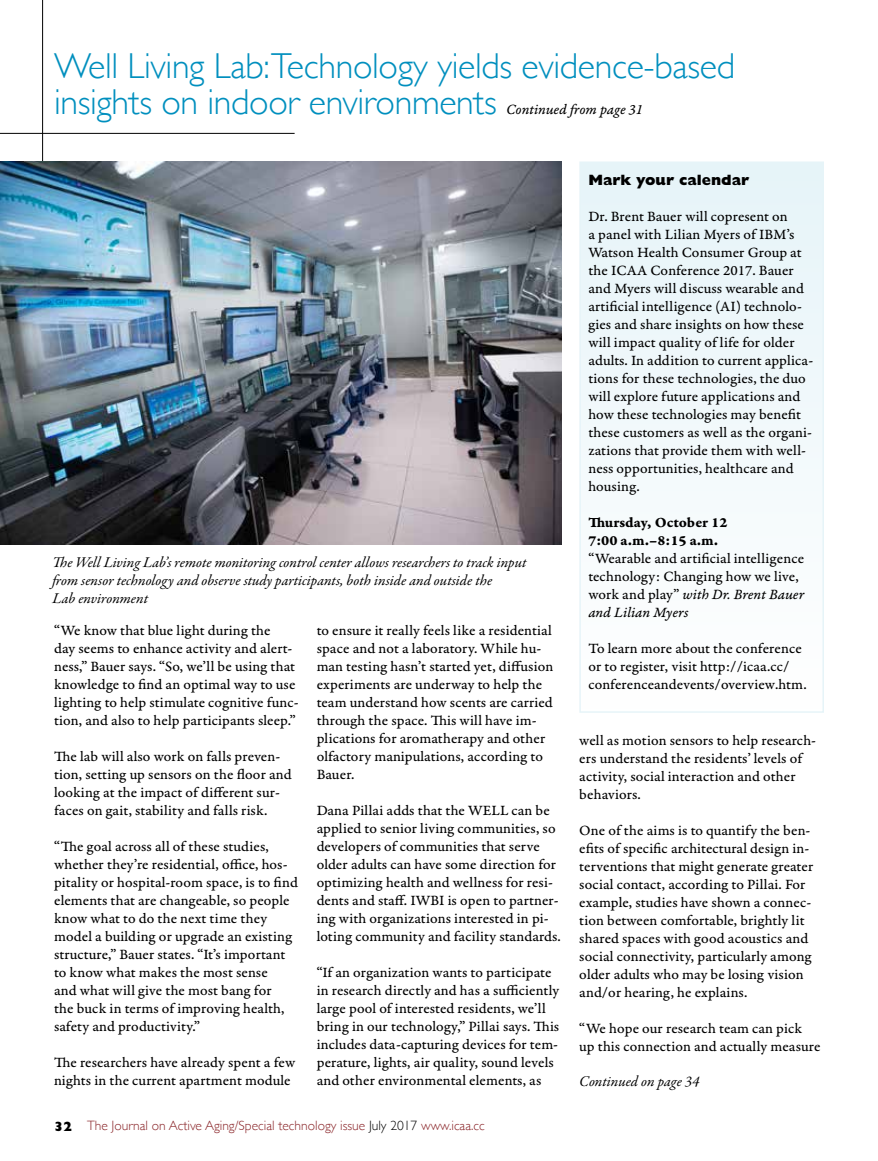
<style>
.page{position:relative;width:878px;height:1161px;background:#fff}
.page>*{position:absolute;margin:0;border:0;box-sizing:border-box;transform-origin:0 0}
.t1{font:300 36px/36px "Gill Sans";letter-spacing:-.01em;color:#008fbe}
.t2{font:15px/18px "Garamond Premr Pro Capt";letter-spacing:.005em;color:#000}
.t3{font:italic 15px/18px "Garamond Premr Pro";letter-spacing:-.005em;color:#000}
.t4{font:15px/18px "Garamond Premr Pro It Capt";color:#000}
.t5{font:15px/18px "Garamond Premr Pro Bd Capt";color:#000}
.t6{font:800 15px "Gill Sans";color:#000}
.t7{font:300 13.5px "Gill Sans";color:#8a2529}
.s1{font-weight:800;color:#000}
.s2{color:#000}
.s3{font-family:"Garamond Premr Pro Capt"}
</style>
<div class="page">
<hr style="left:0;top:133px;width:294px;height:1px;background:#000">
<hr style="left:42px;top:0;width:1px;height:163px;background:#000">
<div style="left:580px;top:162px;width:243px;height:550px;background:#f2f9fb"></div>
<img style="left:0;top:161px;width:561px;height:384px">
<h1 class="t1" style="left:54px;top:46px;width:682px">Well Living Lab:Technology yields evidence-based insights on indoor environments</h1>
<p class="t4" style="left:506px;top:101px;width:138px">Continued from page 31</p>
<p class="t3" style="left:53px;top:554px;width:475px">The Well Living Lab’s remote monitoring control center allows researchers to track input from sensor technology and observe study participants, both inside and outside the<br>Lab environment</p>
<p class="t2" style="left:54px;top:622px;width:246px">“We know that blue light during the<br>day seems to enhance activity and alert&shy;ness,” Bauer says. “So, we’ll be using that knowledge to find an optimal way to use lighting to help stimulate cognitive func&shy;tion, and also to help participants sleep.”</p>
<p class="t2" style="left:54px;top:748px;width:239px">The lab will also work on falls preven&shy;tion, setting up sensors on the floor and looking at the impact of different sur&shy;faces on gait, stability and falls risk.</p>
<p class="t2" style="left:54px;top:838px;width:245px">“The goal across all of these studies, whether they’re residential, office, hos&shy;pitality or hospital-room space, is to find elements that are changeable, so people know what to do the next time they model a building or upgrade an existing structure,” Bauer states. “It’s important to know what makes the most sense<br>and what will give the most bang for<br>the buck in terms of improving health, safety and productivity.”</p>
<p class="t2" style="left:54px;top:1054px;width:243px">The researchers have already spent a few nights in the current apartment module</p>
<p class="t2" style="left:317px;top:622px;width:238px">to ensure it really feels like a residential space and not a laboratory. While hu&shy;man testing hasn’t started yet, diffusion experiments are underway to help the team understand how scents are carried through the space. This will have im&shy;plications for aromatherapy and other olfactory manipulations, according to Bauer.</p>
<p class="t2" style="left:317px;top:802px;width:246px">Dana Pillai adds that the WELL can be applied to senior living communities, so developers of communities that serve older adults can have some direction for optimizing health and wellness for resi&shy;dents and staff. IWBI is open to partner&shy;ing with organizations interested in pi&shy;loting community and facility standards.</p>
<p class="t2" style="left:317px;top:964px;width:244px">“If an organization wants to participate in research directly and has a sufficiently large pool of interested residents, we’ll bring in our technology,” Pillai says. This includes data-capturing devices for tem&shy;perature, lights, air quality, sound levels and other environmental elements, as</p>
<p class="t7" style="left:54px;top:1115px;width:432px"><span class="s1">32</span> The Journal on Active Aging/Special technology issue <span class="s2">July 2017</span> www.icaa.cc</p>
<p class="t6" style="left:588px;top:171px;width:162px">Mark your calendar</p>
<p class="t2" style="left:588px;top:208px;width:226px">Dr. Brent Bauer will copresent on<br>a panel with Lilian Myers of IBM’s Watson Health Consumer Group at the ICAA Conference 2017. Bauer and Myers will discuss wearable and artificial intelligence (AI) technolo&shy;gies and share insights on how these will impact quality of life for older adults. In addition to current applica&shy;tions for these technologies, the duo will explore future applications and how these technologies may benefit these customers as well as the organi&shy;zations that provide them with well&shy;ness opportunities, healthcare and housing.</p>
<p class="t5" style="left:588px;top:514px;width:141px">Thursday, October 12<br>7:00 a.m.–8:15 a.m.</p>
<p class="t2" style="left:588px;top:550px;width:217px">“Wearable and artificial intelligence technology: Changing how we live,</p>
<p class="t4" style="left:588px;top:586px;width:217px"><span class="s3">work and play”</span> with Dr. Brent Bauer and Lilian Myers</p>
<p class="t2" style="left:588px;top:640px;width:220px">To learn more about the conference or to register, visit http://icaa.cc/ conferenceandevents/overview.htm.</p>
<p class="t2" style="left:579px;top:732px;width:238px">well as motion sensors to help research&shy;ers understand the residents’ levels of activity, social interaction and other behaviors.</p>
<p class="t2" style="left:579px;top:822px;width:235px">One of the aims is to quantify the ben&shy;efits of specific architectural design in&shy;terventions that might generate greater social contact, according to Pillai. For example, studies have shown a connec&shy;tion between comfortable, brightly lit shared spaces with good acoustics and social connectivity, particularly among older adults who may be losing vision and/or hearing, he explains.</p>
<p class="t2" style="left:579px;top:1020px;width:243px">“We hope our research team can pick up this connection and actually measure</p>
<p class="t3" style="left:579px;top:1073px;width:122px">Continued on page 34</p>
</div>
